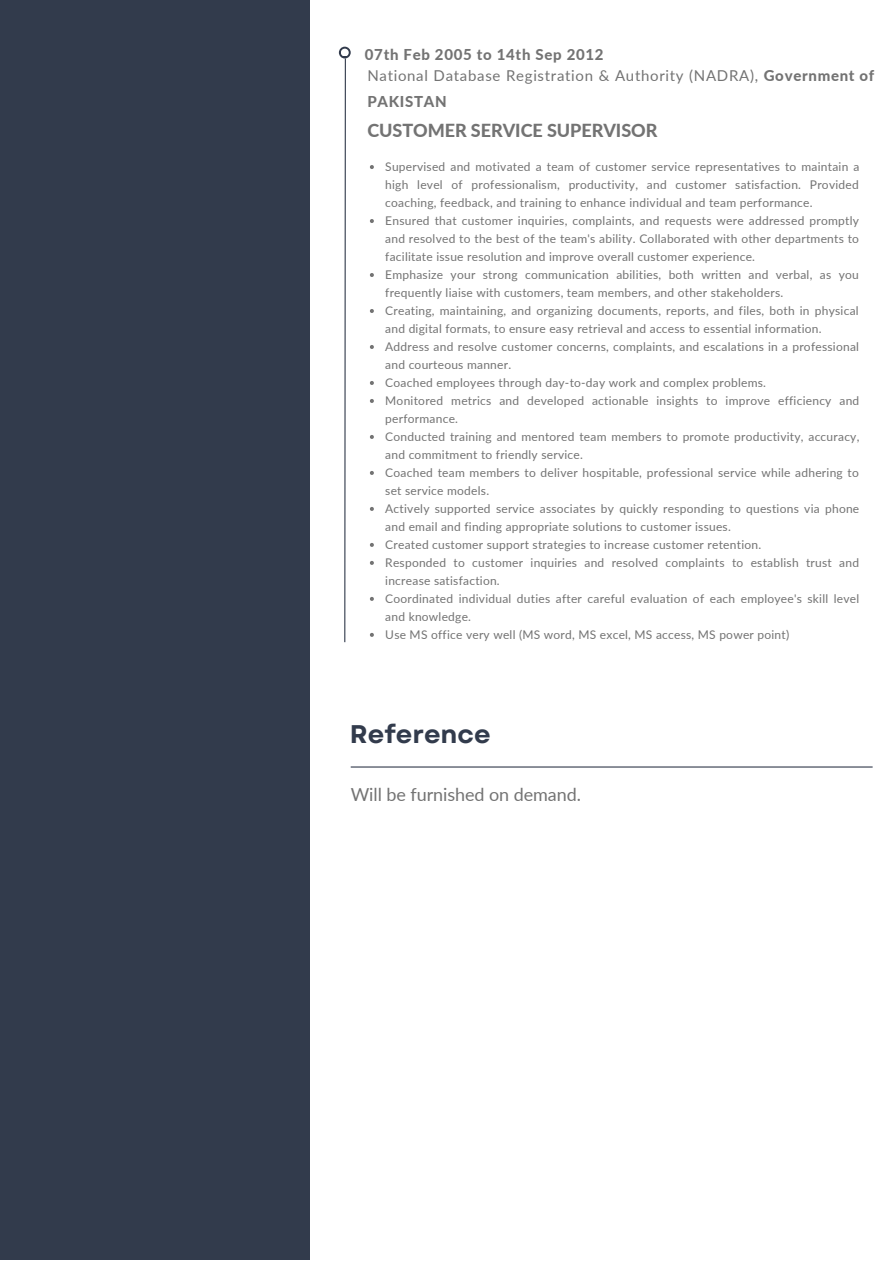
<style>
.page{position:relative;width:893px;height:1264px;background:#fff}
.page>*{position:absolute;margin:0;border:0;box-sizing:border-box;transform-origin:0 0}
.t1{font:700 25.5px "Garet";color:#323b4c}
.t2{font:800 18px "Lato";letter-spacing:-.005em;color:#737373}
.t3{font:18px "Lato";letter-spacing:-.005em;color:#737373}
.t4{font:15px/25.8px "Lato";letter-spacing:.045em;color:#737373}
.t5{font:800 15px "Lato";letter-spacing:.045em;color:#737373}
.t6{font:12px/18px "Lato";letter-spacing:.02em;color:#737373}
.s1{font-weight:800}
</style>
<div class="page">
<div style="left:0;top:0;width:309px;height:1259px;background:#323b4c"></div>
<svg style="left:343px;top:58px;width:3px;height:585px"></svg>
<svg style="left:370px;top:165px;width:4px;height:4px"></svg>
<svg style="left:370px;top:219px;width:4px;height:4px"></svg>
<svg style="left:370px;top:273px;width:4px;height:4px"></svg>
<svg style="left:370px;top:309px;width:4px;height:4px"></svg>
<svg style="left:370px;top:345px;width:4px;height:4px"></svg>
<svg style="left:370px;top:381px;width:4px;height:4px"></svg>
<svg style="left:370px;top:399px;width:4px;height:4px"></svg>
<svg style="left:370px;top:435px;width:4px;height:4px"></svg>
<svg style="left:370px;top:471px;width:4px;height:4px"></svg>
<svg style="left:370px;top:507px;width:4px;height:4px"></svg>
<svg style="left:370px;top:543px;width:4px;height:4px"></svg>
<svg style="left:370px;top:561px;width:4px;height:4px"></svg>
<svg style="left:370px;top:597px;width:4px;height:4px"></svg>
<svg style="left:370px;top:633px;width:4px;height:4px"></svg>
<svg style="left:339px;top:47px;width:12px;height:11px"></svg>
<div style="left:341px;top:49px;width:7px;height:7px;background:#fff;border-radius:50%"></div>
<hr style="left:351px;top:766px;width:521px;height:1px;background:#323b4c">
<p class="t5" style="left:365px;top:46px;width:240px">07th Feb 2005 to 14th Sep 2012</p>
<p class="t4" style="left:367px;top:63px;width:508px">National Database Registration &amp; Authority (NADRA), <span class="s1">Government of<br>PAKISTAN</span></p>
<p class="t2" style="left:367px;top:119px;width:291px">CUSTOMER SERVICE SUPERVISOR</p>
<p class="t6" style="left:385px;top:157px;width:475px;text-align:justify">Supervised and motivated a team of customer service representatives to maintain a high level of professionalism, productivity, and customer satisfaction. Provided coaching, feedback, and training to enhance individual and team performance.</p>
<p class="t6" style="left:385px;top:211px;width:475px;text-align:justify">Ensured that customer inquiries, complaints, and requests were addressed promptly and resolved to the best of the team's ability. Collaborated with other departments to facilitate issue resolution and improve overall customer experience.</p>
<p class="t6" style="left:385px;top:265px;width:475px">Emphasize your strong communication abilities, both written and verbal, as you frequently liaise with customers, team members, and other stakeholders.</p>
<p class="t6" style="left:385px;top:301px;width:475px">Creating, maintaining, and organizing documents, reports, and files, both in physical and digital formats, to ensure easy retrieval and access to essential information.</p>
<p class="t6" style="left:385px;top:337px;width:475px">Address and resolve customer concerns, complaints, and escalations in a professional and courteous manner.</p>
<p class="t6" style="left:385px;top:373px;width:382px">Coached employees through day-to-day work and complex problems.</p>
<p class="t6" style="left:385px;top:391px;width:475px">Monitored metrics and developed actionable insights to improve efficiency and performance.</p>
<p class="t6" style="left:385px;top:427px;width:475px">Conducted training and mentored team members to promote productivity, accuracy, and commitment to friendly service.</p>
<p class="t6" style="left:385px;top:463px;width:475px">Coached team members to deliver hospitable, professional service while adhering to set service models.</p>
<p class="t6" style="left:385px;top:499px;width:475px">Actively supported service associates by quickly responding to questions via phone and email and finding appropriate solutions to customer issues.</p>
<p class="t6" style="left:385px;top:535px;width:377px">Created customer support strategies to increase customer retention.</p>
<p class="t6" style="left:385px;top:553px;width:475px">Responded to customer inquiries and resolved complaints to establish trust and increase satisfaction.</p>
<p class="t6" style="left:385px;top:589px;width:475px">Coordinated individual duties after careful evaluation of each employee's skill level and knowledge.</p>
<p class="t6" style="left:385px;top:625px;width:405px">Use MS office very well (MS word, MS excel, MS access, MS power point)</p>
<p class="t1" style="left:350px;top:715px;width:142px">Reference</p>
<p class="t3" style="left:351px;top:783px;width:232px">Will be furnished on demand.</p>
</div>
